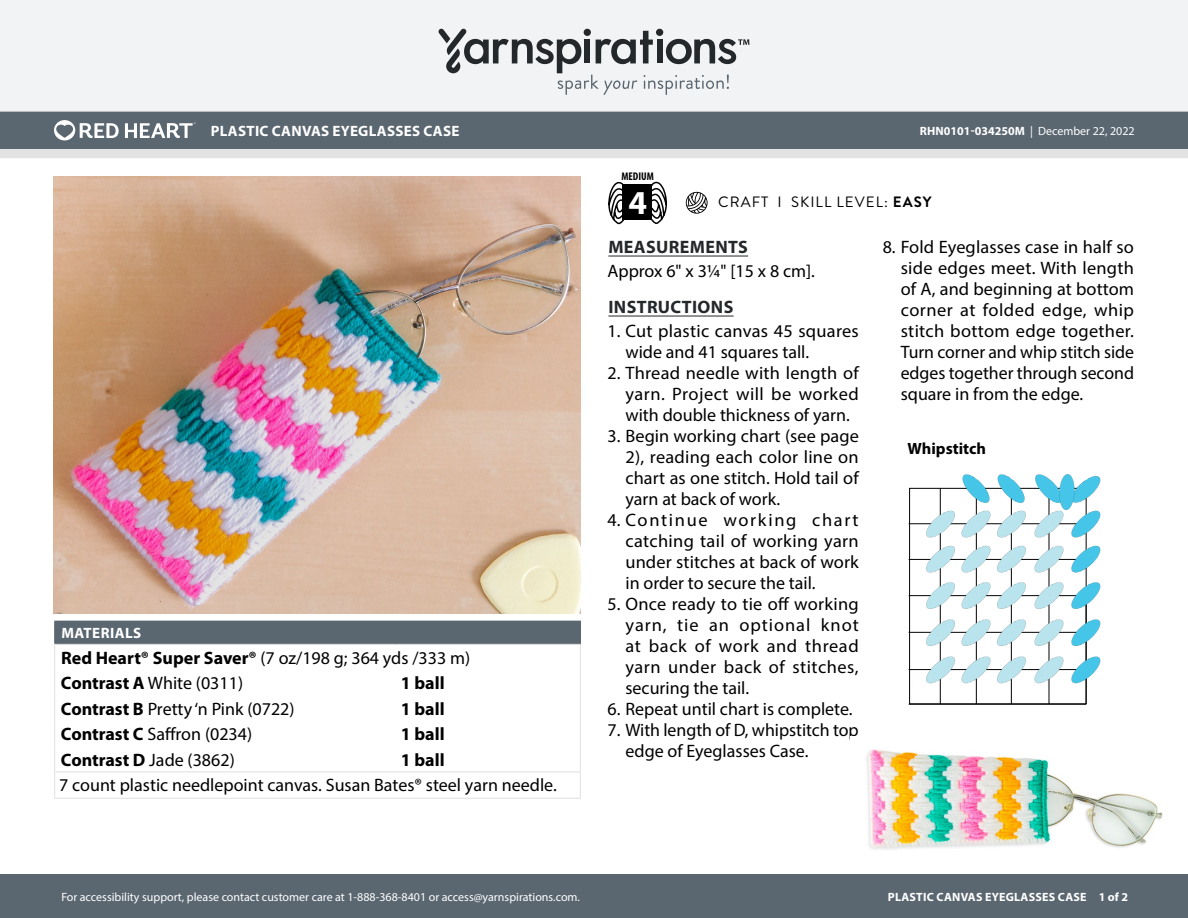
<style>
.page{position:relative;width:1188px;height:918px;background:#fff}
.page>*{position:absolute;margin:0;border:0;box-sizing:border-box;transform-origin:0 0}
.t1{font:700 33.6px "Myriad Pro";color:#fff}
.Materials_-_Needle{font:18px/21px "Myriad Pro";color:#000;text-align:justify}
.Material_-__Colors_i{font:18px "Myriad Pro";color:#000}
.Materials_-_Brand{font:18px "Myriad Pro";color:#000}
.Body_-_HEADERS_-_Und{font:700 18px "Myriad Pro";letter-spacing:.02em;color:#24282a}
.Body_-__Auto_Style_w{font:18px "Myriad Pro";color:#000}
.Material_-__Colors_i-2{font:700 18px "Myriad Pro";color:#000}
.t2{font:700 16.35px "Myriad Pro";color:#010101}
.Materials_-__Header{font:700 15px "Myriad Pro";letter-spacing:.02em;color:#fff}
.Type_of_pattern___Sk{font:15px "Brandon Grotesque";letter-spacing:.07em;color:#000}
.t3{font:12px "Myriad Pro";color:#fff}
.t4{font:700 12px "Myriad Pro";letter-spacing:.02em;color:#fff}
.t5{font:700 condensed 11.25px "Myriad Pro";color:#000}
.s1{font-weight:700}
</style>
<div class="page">
<div style="left:0;top:875px;width:1188px;height:43px;background:#5a6670"></div>
<div style="left:0;top:149px;width:1188px;height:9px;background:#e4e3e3"></div>
<div style="left:0;top:111px;width:1188px;height:38px;background:#5a6670"></div>
<div style="left:0;top:0;width:1188px;height:112px;background:#f2f3f4"></div>
<svg style="left:438px;top:29px;width:311px;height:66px"></svg>
<svg style="left:685px;top:192px;width:23px;height:22px"></svg>
<svg style="left:608px;top:181px;width:18px;height:43px"></svg>
<svg style="left:649px;top:181px;width:18px;height:43px"></svg>
<div style="left:622px;top:185px;width:30px;height:35px;background:#000"></div>
<svg style="left:54px;top:120px;width:65px;height:20px"></svg>
<svg style="left:125px;top:122px;width:71px;height:16px"></svg>
<img style="left:54px;top:177px;width:527px;height:436px">
<hr style="left:608px;top:256px;width:140px;height:1px;background:#24282a">
<hr style="left:608px;top:316px;width:126px;height:1px;background:#24282a">
<div style="left:909px;top:488px;width:178px;height:216px;border:1px solid #020202"></div>
<hr style="left:940px;top:488px;width:1px;height:216px;background:#020202">
<hr style="left:976px;top:488px;width:1px;height:216px;background:#020202">
<hr style="left:1011px;top:488px;width:1px;height:216px;background:#020202">
<hr style="left:1049px;top:488px;width:1px;height:216px;background:#020202">
<hr style="left:1086px;top:594px;width:1px;height:110px;background:#020202">
<hr style="left:909px;top:704px;width:177px;height:1px;background:#020202">
<hr style="left:909px;top:669px;width:177px;height:1px;background:#020202">
<hr style="left:909px;top:632px;width:177px;height:1px;background:#020202">
<hr style="left:909px;top:595px;width:176px;height:1px;background:#020202">
<hr style="left:909px;top:559px;width:179px;height:1px;background:#020202">
<hr style="left:909px;top:523px;width:178px;height:1px;background:#020202">
<svg style="left:924px;top:580px;width:177px;height:31px"></svg>
<svg style="left:924px;top:618px;width:177px;height:30px"></svg>
<svg style="left:924px;top:655px;width:177px;height:30px"></svg>
<svg style="left:924px;top:474px;width:177px;height:100px"></svg>
<div style="left:55px;top:621px;width:525px;height:23px;background:#5a6670"></div>
<hr style="left:54px;top:621px;width:342px;height:1px;background:#5a6670">
<hr style="left:396px;top:621px;width:185px;height:1px;background:#5a6670">
<hr style="left:54px;top:644px;width:342px;height:1px;background:#e4e3e3">
<hr style="left:396px;top:644px;width:185px;height:1px;background:#e4e3e3">
<svg style="left:54px;top:622px;width:1px;height:176px"></svg>
<hr style="left:54px;top:771px;width:342px;height:1px;background:#e4e3e3">
<hr style="left:396px;top:771px;width:185px;height:1px;background:#e4e3e3">
<svg style="left:580px;top:622px;width:1px;height:176px"></svg>
<hr style="left:54px;top:798px;width:342px;height:1px;background:#e4e3e3">
<hr style="left:396px;top:798px;width:185px;height:1px;background:#e4e3e3">
<img style="left:866px;top:749px;width:297px;height:101px">
<p class="Materials_-__Header" style="left:211px;top:121px;width:250px">PLASTIC CANVAS EYEGLASSES CASE</p>
<p class="Materials_-__Header" style="left:61px;top:624px;width:81px">MATERIALS</p>
<p class="Materials_-_Brand" style="left:61px;top:647px;width:410px"><span class="s1">Red Heart® Super Saver®</span> (7 oz/198 g; 364 yds /333 m)</p>
<p class="Material_-__Colors_i" style="left:61px;top:672px;width:184px"><span class="s1">Contrast A</span> White (0311)</p>
<p class="Material_-__Colors_i-2" style="left:401px;top:672px;width:45px">1 ball</p>
<p class="Material_-__Colors_i" style="left:61px;top:698px;width:235px"><span class="s1">Contrast B</span> Pretty ‘n Pink (0722)</p>
<p class="Material_-__Colors_i-2" style="left:401px;top:697px;width:45px">1 ball</p>
<p class="Material_-__Colors_i" style="left:61px;top:723px;width:193px"><span class="s1">Contrast C</span> Saffron (0234)</p>
<p class="Material_-__Colors_i-2" style="left:401px;top:723px;width:45px">1 ball</p>
<p class="Material_-__Colors_i" style="left:61px;top:749px;width:175px"><span class="s1">Contrast D</span> Jade (3862)</p>
<p class="Material_-__Colors_i-2" style="left:401px;top:748px;width:45px">1 ball</p>
<p class="Materials_-_Needle" style="left:59px;top:775px;width:499px">7 count plastic needlepoint canvas. Susan Bates® steel yarn needle.</p>
<p class="t5" style="left:621px;top:169px;width:34px">MEDIUM</p>
<h1 class="t1" style="left:629px;top:180px;width:20px">4</h1>
<p class="t3" style="left:920px;top:124px;width:217px"><span class="s1">RHN0101-034250M</span> | December 22, 2022</p>
<p class="Type_of_pattern___Sk" style="left:718px;top:192px;width:215px">CRAFT I SKILL LEVEL: <span class="s1">EASY</span></p>
<p class="Body_-_HEADERS_-_Und" style="left:608px;top:235px;width:141px">MEASUREMENTS</p>
<p class="Body_-__Auto_Style_w" style="left:608px;top:260px;width:209px">Approx 6" x 3¼" [15 x 8 cm].</p>
<p class="Body_-_HEADERS_-_Und" style="left:608px;top:295px;width:126px">INSTRUCTIONS</p>
<p class="Materials_-_Needle" style="left:626px;top:320px;width:235px;text-indent:-18px">1. Cut plastic canvas 45 squares wide and 41 squares tall.</p>
<p class="Materials_-_Needle" style="left:626px;top:362px;width:235px;text-indent:-18px">2. Thread needle with length of yarn. Project will be worked with double thickness of yarn.</p>
<p class="Materials_-_Needle" style="left:626px;top:425px;width:235px;text-indent:-18px">3. Begin working chart (see page 2), reading each color line on chart as one stitch. Hold tail of yarn at back of work.</p>
<p class="Materials_-_Needle" style="left:626px;top:509px;width:235px;text-indent:-18px">4. Continue working chart catching tail of working yarn under stitches at back of work in order to secure the tail.</p>
<p class="Materials_-_Needle" style="left:626px;top:593px;width:235px;text-indent:-18px">5. Once ready to tie off working yarn, tie an optional knot at back of work and thread yarn under back of stitches, securing the tail.</p>
<p class="Materials_-_Needle" style="left:608px;top:698px;width:247px">6. Repeat until chart is complete.</p>
<p class="Materials_-_Needle" style="left:626px;top:719px;width:235px;text-indent:-18px">7. With length of D, whipstitch top edge of Eyeglasses Case.</p>
<p class="Materials_-_Needle" style="left:901px;top:236px;width:235px;text-indent:-18px">8. Fold Eyeglasses case in half so side edges meet. With length of A, and beginning at bottom corner at folded edge, whip stitch bottom edge together.<br>Turn corner and whip stitch side edges together through second square in from the edge.</p>
<p class="t2" style="left:908px;top:438px;width:80px">Whipstitch</p>
<p class="t3" style="left:61px;top:889px;width:520px">For accessibility support, please contact customer care at 1-888-368-8401 or access@yarnspirations.com.</p>
<p class="t4" style="left:888px;top:889px;width:242px">PLASTIC CANVAS EYEGLASSES CASE 1 of 2</p>
</div>
